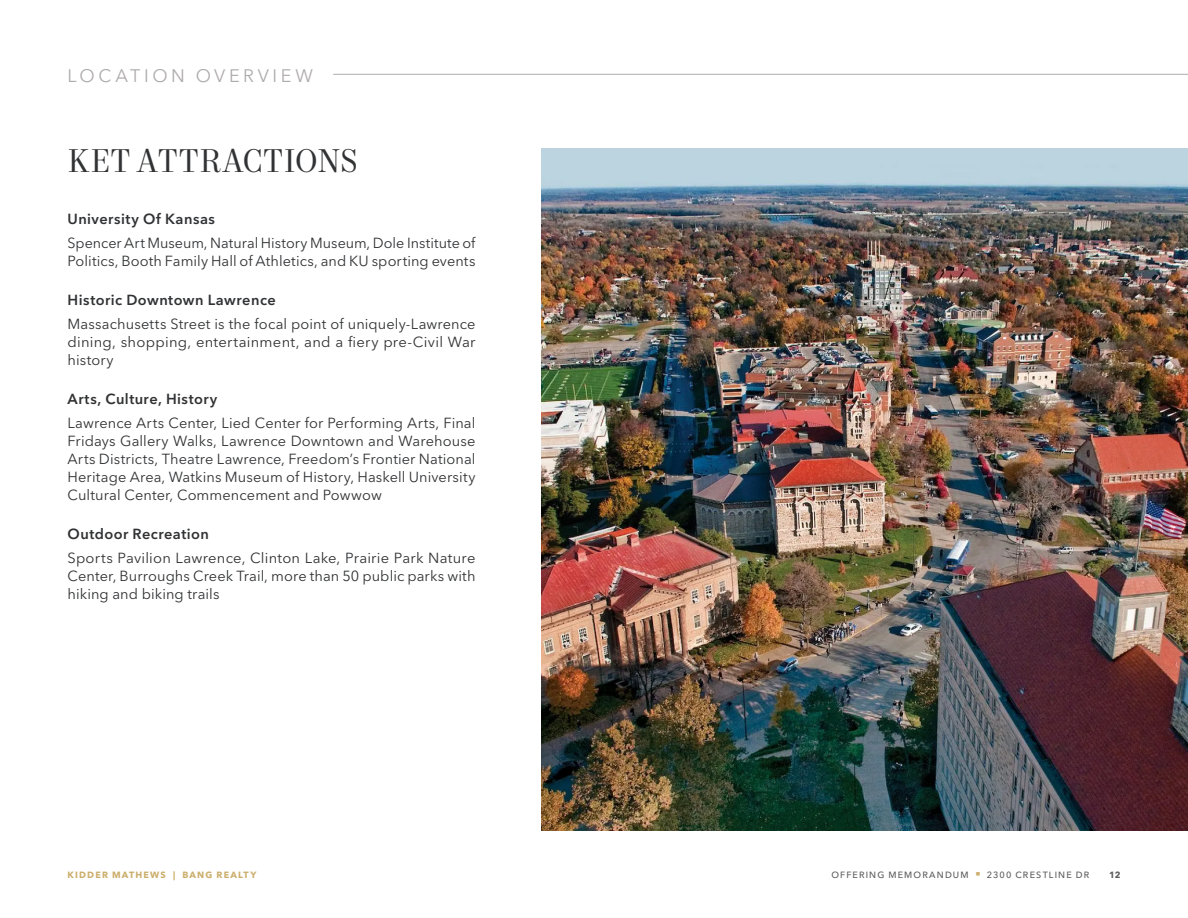
<style>
.page{position:relative;width:1188px;height:918px;background:#fff}
.page>*{position:absolute;margin:0;border:0;box-sizing:border-box;transform-origin:0 0}
.Headline_-_Level_2_-_Charcoal_2023{font:33px "Mort Modern 08";letter-spacing:-.005em;color:#313234}
.Section_Identifier_-_Sterling_2023{font:18px "Avenir Next LT Pro";letter-spacing:.2em;color:#afabac}
.Body_Copy_-_Charcoal_2023{font:14.55px/18px "Avenir Next LT Pro";letter-spacing:.005em;color:#313234;text-align:justify}
.Subhead_-_Level_2_-_Charcoal_2023{font:600 14.55px "Avenir Next LT Pro";letter-spacing:.03em;color:#313234}
.t1{font:500 9px "Avenir Next LT Pro";letter-spacing:.13em;color:#5e5d5d}
.t2{font:700 9px "Avenir Next LT Pro";letter-spacing:.13em;color:#cbae6b}
.t3{font:700 9px "Avenir Next LT Pro";color:#5e5d5d}
.s1{color:#cbae6b}
</style>
<div class="page">
<img style="left:542px;top:149px;width:646px;height:682px">
<hr style="left:333px;top:74px;width:855px;height:1px;background:#afabac">
<p class="Section_Identifier_-_Sterling_2023" style="left:68px;top:65px;width:247px">LOCATION OVERVIEW</p>
<p class="Headline_-_Level_2_-_Charcoal_2023" style="left:68px;top:141px;width:292px">KET ATTRACTIONS</p>
<p class="Subhead_-_Level_2_-_Charcoal_2023" style="left:68px;top:210px;width:149px">University Of Kansas</p>
<p class="Body_Copy_-_Charcoal_2023" style="left:68px;top:234px;width:410px">Spencer Art Museum, Natural History Museum, Dole Institute of<br>Politics, Booth Family Hall of Athletics, and KU sporting events</p>
<p class="Subhead_-_Level_2_-_Charcoal_2023" style="left:68px;top:291px;width:210px">Historic Downtown Lawrence</p>
<p class="Body_Copy_-_Charcoal_2023" style="left:68px;top:315px;width:410px">Massachusetts Street is the focal point of uniquely-Lawrence dining, shopping, entertainment, and a fiery pre-Civil War history</p>
<p class="Subhead_-_Level_2_-_Charcoal_2023" style="left:68px;top:390px;width:151px">Arts, Culture, History</p>
<p class="Body_Copy_-_Charcoal_2023" style="left:68px;top:414px;width:410px">Lawrence Arts Center, Lied Center for Performing Arts, Final Fridays Gallery Walks, Lawrence Downtown and Warehouse Arts Districts, Theatre Lawrence, Freedom’s Frontier National Heritage Area, Watkins Museum of History, Haskell University Cultural Center, Commencement and Powwow</p>
<p class="Subhead_-_Level_2_-_Charcoal_2023" style="left:68px;top:525px;width:143px">Outdoor Recreation</p>
<p class="Body_Copy_-_Charcoal_2023" style="left:68px;top:549px;width:410px">Sports Pavilion Lawrence, Clinton Lake, Prairie Park Nature Center, Burroughs Creek Trail, more than 50 public parks with hiking and biking trails</p>
<p class="t2" style="left:68px;top:869px;width:190px">KIDDER MATHEWS | BANG REALTY</p>
<p class="t1" style="left:831px;top:869px;width:259px">OFFERING MEMORANDUM <span class="s1">■</span> 2300 CRESTLINE DR</p>
<p class="t3" style="left:1109px;top:869px;width:13px">12</p>
</div>
